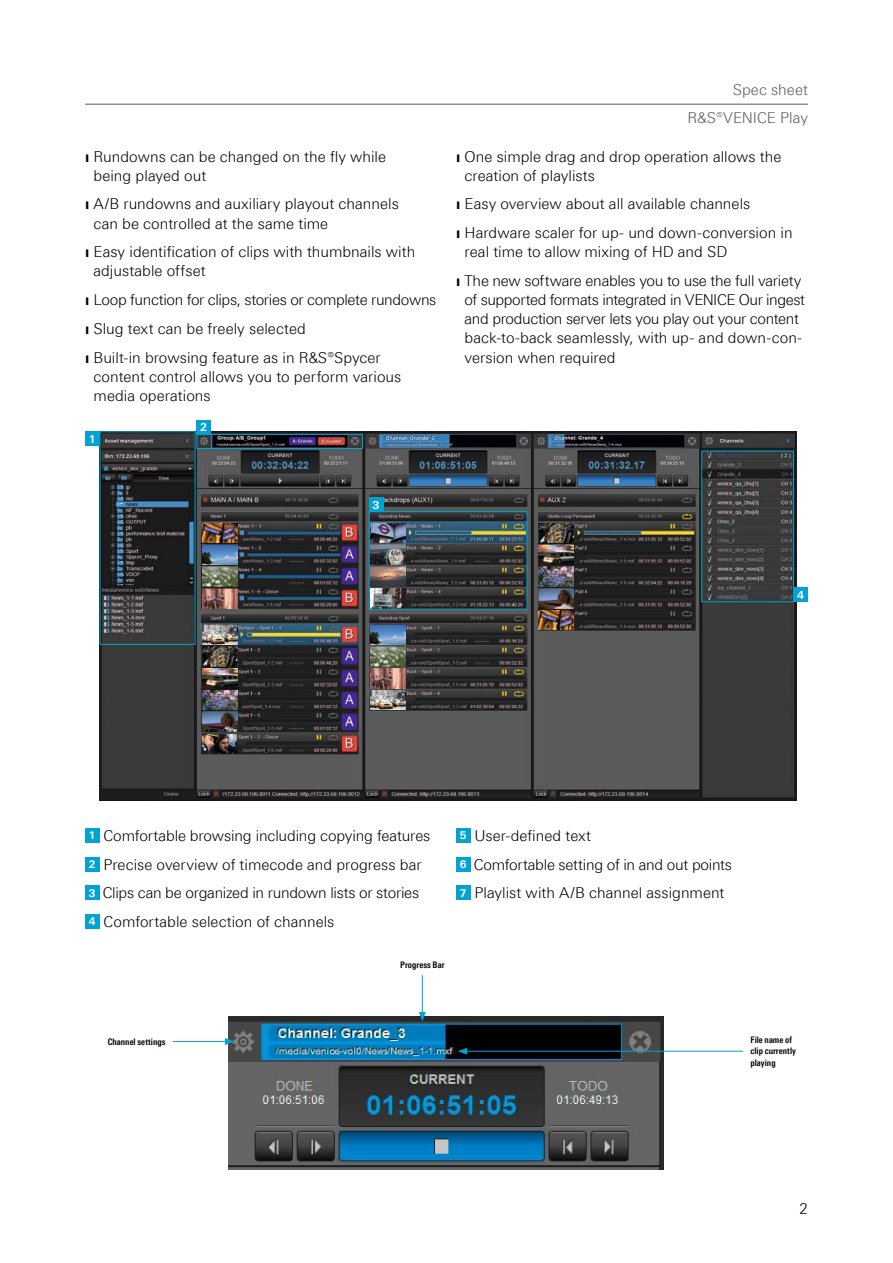
<style>
.page{position:relative;width:893px;height:1263px;background:#fff}
.page>*{position:absolute;margin:0;border:0;box-sizing:border-box;transform-origin:0 0}
.t1{font:300 15px/28.7px "Linotype Univers 330";color:#000}
.t2{font:300 15px/19.2px "Linotype Univers 330";letter-spacing:-.02em;color:#000}
.t3{font:300 15px/28.7px "Linotype Univers 330";color:#5b5b5a;text-align:right}
.t4{font:700 11.1px "Linotype Univers 630";color:#fff}
.t5{font:700 9px/11.2px "Linotype Univers 620 Cn";letter-spacing:.005em;color:#000}
.s1{font-family:"Linotype Univers 630";font-weight:700}
.s2{font-family:"Linotype Univers 630";font-weight:700;font-size:10.8px;color:#fff}
</style>
<div class="page">
<hr style="left:85px;top:104px;width:723px;height:1px;background:#5b5b5a">
<img style="left:100px;top:431px;width:696px;height:370px">
<img style="left:371px;top:588px;width:34px;height:20px">
<img style="left:202px;top:523px;width:35px;height:20px">
<img style="left:539px;top:610px;width:34px;height:20px">
<img style="left:202px;top:545px;width:35px;height:20px">
<img style="left:370px;top:625px;width:35px;height:19px">
<img style="left:202px;top:567px;width:35px;height:19px">
<img style="left:370px;top:646px;width:35px;height:20px">
<img style="left:202px;top:588px;width:35px;height:20px">
<img style="left:370px;top:668px;width:35px;height:20px">
<img style="left:202px;top:668px;width:35px;height:20px">
<img style="left:539px;top:545px;width:35px;height:20px">
<img style="left:371px;top:567px;width:34px;height:19px">
<img style="left:202px;top:646px;width:35px;height:20px">
<img style="left:539px;top:523px;width:35px;height:20px">
<img style="left:202px;top:625px;width:35px;height:19px">
<img style="left:370px;top:690px;width:35px;height:20px">
<img style="left:202px;top:690px;width:35px;height:20px">
<img style="left:539px;top:567px;width:35px;height:19px">
<img style="left:202px;top:712px;width:35px;height:16px">
<img style="left:539px;top:588px;width:35px;height:20px">
<img style="left:371px;top:523px;width:34px;height:20px">
<img style="left:371px;top:545px;width:34px;height:20px">
<div style="left:701px;top:451px;width:93px;height:151px;border:1px solid #00a3d4"></div>
<div style="left:793px;top:587px;width:15px;height:15px;background:#00a3d4"></div>
<div style="left:369px;top:511px;width:158px;height:99px;border:1px solid #00a3d4"></div>
<div style="left:369px;top:497px;width:14px;height:15px;background:#00a3d4"></div>
<div style="left:196px;top:434px;width:167px;height:15px;border:1px solid #00a3d4"></div>
<div style="left:196px;top:420px;width:15px;height:14px;background:#00a3d4"></div>
<div style="left:100px;top:431px;width:95px;height:214px;border:1px solid #00a3d4"></div>
<div style="left:85px;top:431px;width:15px;height:15px;background:#00a3d4"></div>
<div style="left:85px;top:828px;width:14px;height:14px;background:#00a3d4"></div>
<div style="left:85px;top:857px;width:14px;height:14px;background:#00a3d4"></div>
<div style="left:85px;top:886px;width:14px;height:14px;background:#00a3d4"></div>
<div style="left:85px;top:914px;width:14px;height:14px;background:#00a3d4"></div>
<div style="left:456px;top:828px;width:14px;height:14px;background:#00a3d4"></div>
<div style="left:456px;top:857px;width:14px;height:14px;background:#00a3d4"></div>
<div style="left:456px;top:886px;width:14px;height:14px;background:#00a3d4"></div>
<img style="left:229px;top:1016px;width:434px;height:153px">
<hr style="left:422px;top:975px;width:1px;height:39px;background:#00a3d4">
<svg style="left:419px;top:1012px;width:7px;height:9px"></svg>
<hr style="left:173px;top:1041px;width:54px;height:1px;background:#00a3d4">
<svg style="left:225px;top:1038px;width:9px;height:7px"></svg>
<hr style="left:465px;top:1051px;width:278px;height:1px;background:#00a3d4">
<svg style="left:458px;top:1048px;width:9px;height:7px"></svg>
<p class="t1" style="left:94px;top:147px;width:294px;line-height:19.2px;text-indent:-9px"><span class="s1">ı</span> Rundowns can be changed on the fly while being played out</p>
<p class="t1" style="left:94px;top:194px;width:307px;line-height:19.2px;text-indent:-9px"><span class="s1">ı</span> A/B rundowns and auxiliary playout channels can be controlled at the same time</p>
<p class="t1" style="left:94px;top:242px;width:323px;line-height:19.2px;text-indent:-9px"><span class="s1">ı</span> Easy identification of clips with thumbnails with adjustable offset</p>
<p class="t1" style="left:85px;top:285px;width:353px"><span class="s1">ı</span> Loop function for clips, stories or complete rundowns <span class="s1">ı</span> Slug text can be freely selected<br><span class="s1">ı</span> Built-in browsing feature as in R&amp;S®Spycer</p>
<p class="t1" style="left:94px;top:367px;width:309px;line-height:19.2px">content control allows you to perform various media operations</p>
<p class="t4" style="left:89px;top:432px;width:8px">1</p>
<p class="t4" style="left:200px;top:421px;width:8px">2</p>
<p class="t3" style="left:688px;top:75px;width:122px">Spec sheet<br>R&amp;S®VENICE Play</p>
<p class="t1" style="left:465px;top:147px;width:318px;line-height:19.2px;text-indent:-9px"><span class="s1">ı</span> One simple drag and drop operation allows the creation of playlists</p>
<p class="t1" style="left:456px;top:190px;width:338px"><span class="s1">ı</span> Easy overview about all available channels<br><span class="s1">ı</span> Hardware scaler for up- und down-conversion in</p>
<p class="t1" style="left:456px;top:237px;width:347px;text-indent:9px">real time to allow mixing of HD and SD<br><span class="s1">ı</span> The new software enables you to use the full variety</p>
<p class="t2" style="left:465px;top:290px;width:342px">of supported formats integrated in VENICE Our ingest and production server lets you play out your content back-to-back seamlessly, with up- and down-con&shy;version when required</p>
<p class="t4" style="left:373px;top:498px;width:8px">3</p>
<p class="t4" style="left:797px;top:588px;width:8px">4</p>
<p class="t1" style="left:89px;top:821px;width:343px"><span class="s2">1</span> Comfortable browsing including copying features <span class="s2">2</span> Precise overview of timecode and progress bar <span class="s2">3</span> Clips can be organized in rundown lists or stories<br><span class="s2">4</span> Comfortable selection of channels</p>
<p class="t1" style="left:460px;top:821px;width:274px"><span class="s2">5</span> User-defined text<br><span class="s2">6</span> Comfortable setting of in and out points<br><span class="s2">7</span> Playlist with A/B channel assignment</p>
<p class="t5" style="left:108px;top:1036px;width:59px">Channel settings</p>
<p class="t5" style="left:400px;top:959px;width:46px">Progress Bar</p>
<p class="t5" style="left:750px;top:1034px;width:47px">File name of clip currently playing</p>
<p class="t1" style="left:799px;top:1194px;width:10px">2</p>
</div>
